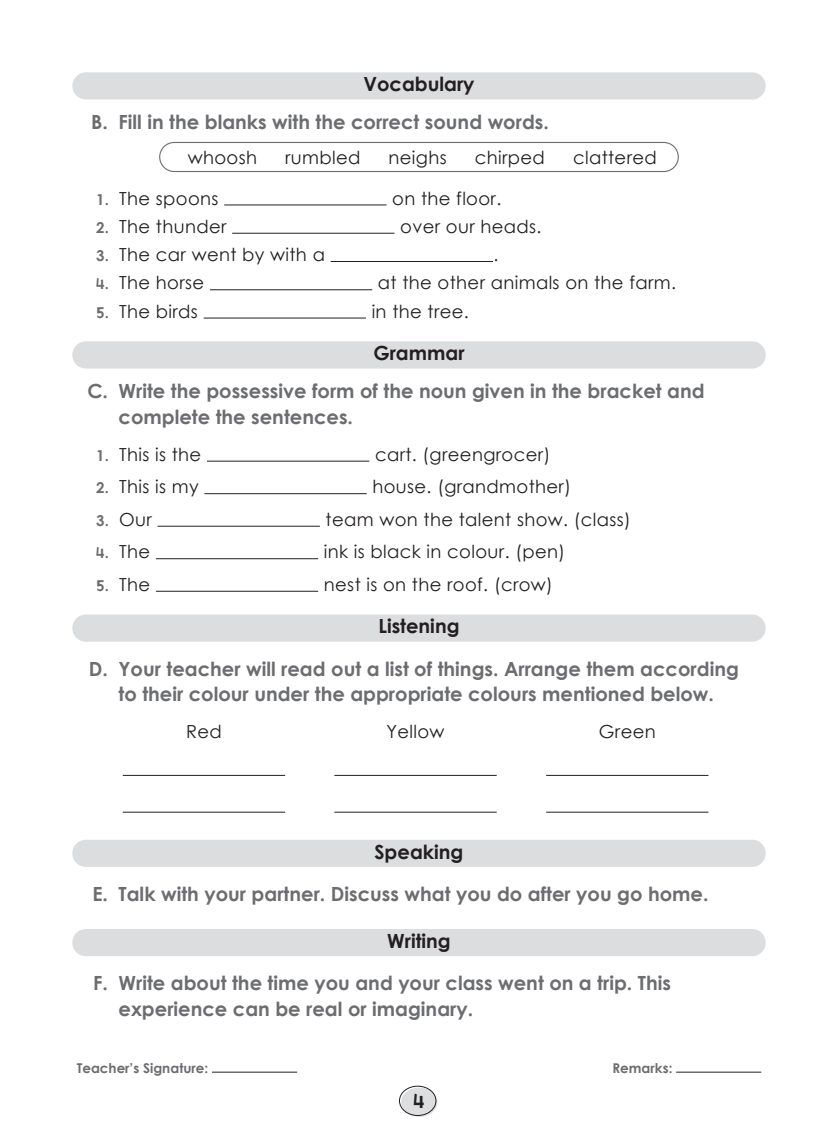
<style>
.page{position:relative;width:838px;height:1136px;background:#fff}
.page>*{position:absolute;margin:0;border:0;box-sizing:border-box;transform-origin:0 0}
.Rubric{font:19.5px/25.5px "Century Gothic Bold New";color:#6c6d70}
.Center_heading{font:19.5px "Century Gothic Bold New";color:#231f20}
.Sub_rubric{font:18px "Century Gothic Regular New";letter-spacing:.02em;color:#231f20}
.Rubric-2{font:18px "Century Gothic Regular New";letter-spacing:.02em;color:#231f20}
.t1{font:13.5px "Century Gothic Bold New";color:#6c6d70}
.s1{font-family:"Century Gothic Bold New";font-size:15px;color:#6c6d70}
</style>
<div class="page">
<hr style="left:212px;top:1071px;width:85px;height:1px;background:#231f20">
<hr style="left:676px;top:1071px;width:85px;height:1px;background:#231f20">
<div style="left:401px;top:1087px;width:36px;height:29px;background:#dddee0;border-radius:50%"></div>
<div style="left:399px;top:1085px;width:37px;height:30px;border:1px solid #231f20;border-radius:50%"></div>
<div style="left:72px;top:72px;width:693px;height:27px;background:#dcdddf;border-radius:14px"></div>
<div style="left:72px;top:341px;width:693px;height:27px;background:#dcdddf;border-radius:14px"></div>
<div style="left:72px;top:614px;width:693px;height:27px;background:#dcdddf;border-radius:14px"></div>
<div style="left:72px;top:839px;width:693px;height:27px;background:#dcdddf;border-radius:14px"></div>
<div style="left:72px;top:928px;width:693px;height:28px;background:#dcdddf;border-radius:14px"></div>
<div style="left:159px;top:142px;width:520px;height:30px;border:1px solid #6c6d70;border-radius:15px"></div>
<hr style="left:224px;top:204px;width:162px;height:1px;background:#231f20">
<hr style="left:232px;top:233px;width:162px;height:1px;background:#231f20">
<hr style="left:331px;top:261px;width:162px;height:1px;background:#231f20">
<hr style="left:210px;top:289px;width:162px;height:1px;background:#231f20">
<hr style="left:204px;top:317px;width:162px;height:1px;background:#231f20">
<hr style="left:207px;top:460px;width:162px;height:1px;background:#231f20">
<hr style="left:204px;top:493px;width:163px;height:1px;background:#231f20">
<hr style="left:157px;top:525px;width:163px;height:1px;background:#231f20">
<hr style="left:156px;top:558px;width:162px;height:1px;background:#231f20">
<hr style="left:156px;top:591px;width:162px;height:1px;background:#231f20">
<hr style="left:123px;top:775px;width:162px;height:1px;background:#231f20">
<hr style="left:334px;top:775px;width:162px;height:1px;background:#231f20">
<hr style="left:546px;top:775px;width:162px;height:1px;background:#231f20">
<hr style="left:123px;top:811px;width:162px;height:1px;background:#231f20">
<hr style="left:334px;top:811px;width:162px;height:1px;background:#231f20">
<hr style="left:546px;top:811px;width:162px;height:1px;background:#231f20">
<p class="Center_heading" style="left:363px;top:69px;width:113px">Vocabulary</p>
<p class="Rubric" style="left:91px;top:109px;width:459px">B. Fill in the blanks with the correct sound words.</p>
<p class="Sub_rubric" style="left:188px;top:145px;width:71px">whoosh</p>
<p class="Sub_rubric" style="left:285px;top:145px;width:77px">rumbled</p>
<p class="Sub_rubric" style="left:388px;top:145px;width:60px">neighs</p>
<p class="Sub_rubric" style="left:475px;top:145px;width:72px">chirped</p>
<p class="Sub_rubric" style="left:573px;top:145px;width:85px">clattered</p>
<p class="Sub_rubric" style="left:96px;top:185px;width:124px"><span class="s1">1.</span> The spoons</p>
<p class="Sub_rubric" style="left:392px;top:185px;width:111px">on the floor.</p>
<p class="Sub_rubric" style="left:96px;top:214px;width:132px"><span class="s1">2.</span> The thunder</p>
<p class="Sub_rubric" style="left:400px;top:214px;width:143px">over our heads.</p>
<p class="Sub_rubric" style="left:96px;top:242px;width:230px"><span class="s1">3.</span> The car went by with a</p>
<p class="Sub_rubric" style="left:493px;top:242px;width:6px">.</p>
<p class="Sub_rubric" style="left:96px;top:270px;width:110px"><span class="s1">4.</span> The horse</p>
<p class="Sub_rubric" style="left:378px;top:270px;width:300px">at the other animals on the farm.</p>
<p class="Sub_rubric" style="left:96px;top:298px;width:103px"><span class="s1">5.</span> The birds</p>
<p class="Sub_rubric" style="left:372px;top:298px;width:99px">in the tree.</p>
<p class="Center_heading" style="left:373px;top:338px;width:93px">Grammar</p>
<p class="Rubric" style="left:119px;top:378px;width:587px;text-indent:-31px">C. Write the possessive form of the noun given in the bracket and complete the sentences.</p>
<p class="Sub_rubric" style="left:96px;top:441px;width:107px"><span class="s1">1.</span> This is the</p>
<p class="Sub_rubric" style="left:375px;top:441px;width:177px">cart. (greengrocer)</p>
<p class="Sub_rubric" style="left:96px;top:474px;width:104px"><span class="s1">2.</span> This is my</p>
<p class="Sub_rubric" style="left:372px;top:474px;width:200px">house. (grandmother)</p>
<p class="Sub_rubric" style="left:96px;top:506px;width:57px"><span class="s1">3.</span> Our</p>
<p class="Sub_rubric" style="left:325px;top:506px;width:307px">team won the talent show. (class)</p>
<p class="Sub_rubric" style="left:96px;top:539px;width:56px"><span class="s1">4.</span> The</p>
<p class="Sub_rubric" style="left:324px;top:539px;width:243px">ink is black in colour. (pen)</p>
<p class="Sub_rubric" style="left:96px;top:571px;width:56px"><span class="s1">5.</span> The</p>
<p class="Sub_rubric" style="left:324px;top:571px;width:230px">nest is on the roof. (crow)</p>
<p class="Center_heading" style="left:378px;top:611px;width:83px">Listening</p>
<p class="Rubric" style="left:89px;top:655px;width:651px;text-align:center">D. Your teacher will read out a list of things. Arrange them according to their colour under the appropriate colours mentioned below.</p>
<p class="Rubric-2" style="left:186px;top:719px;width:37px">Red</p>
<p class="Rubric-2" style="left:386px;top:719px;width:60px">Yellow</p>
<p class="Rubric-2" style="left:599px;top:719px;width:58px">Green</p>
<p class="Center_heading" style="left:374px;top:836px;width:90px">Speaking</p>
<p class="Rubric" style="left:92px;top:880px;width:617px">E. Talk with your partner. Discuss what you do after you go home.</p>
<p class="Center_heading" style="left:387px;top:925px;width:65px">Writing</p>
<p class="Rubric" style="left:119px;top:969px;width:554px;text-indent:-25px">F. Write about the time you and your class went on a trip. This experience can be real or imaginary.</p>
<p class="t1" style="left:77px;top:1057px;width:133px">Teacher’s Signature:</p>
<p class="t1" style="left:612px;top:1057px;width:61px">Remarks:</p>
<p class="Center_heading" style="left:413px;top:1085px;width:12px">4</p>
</div>
